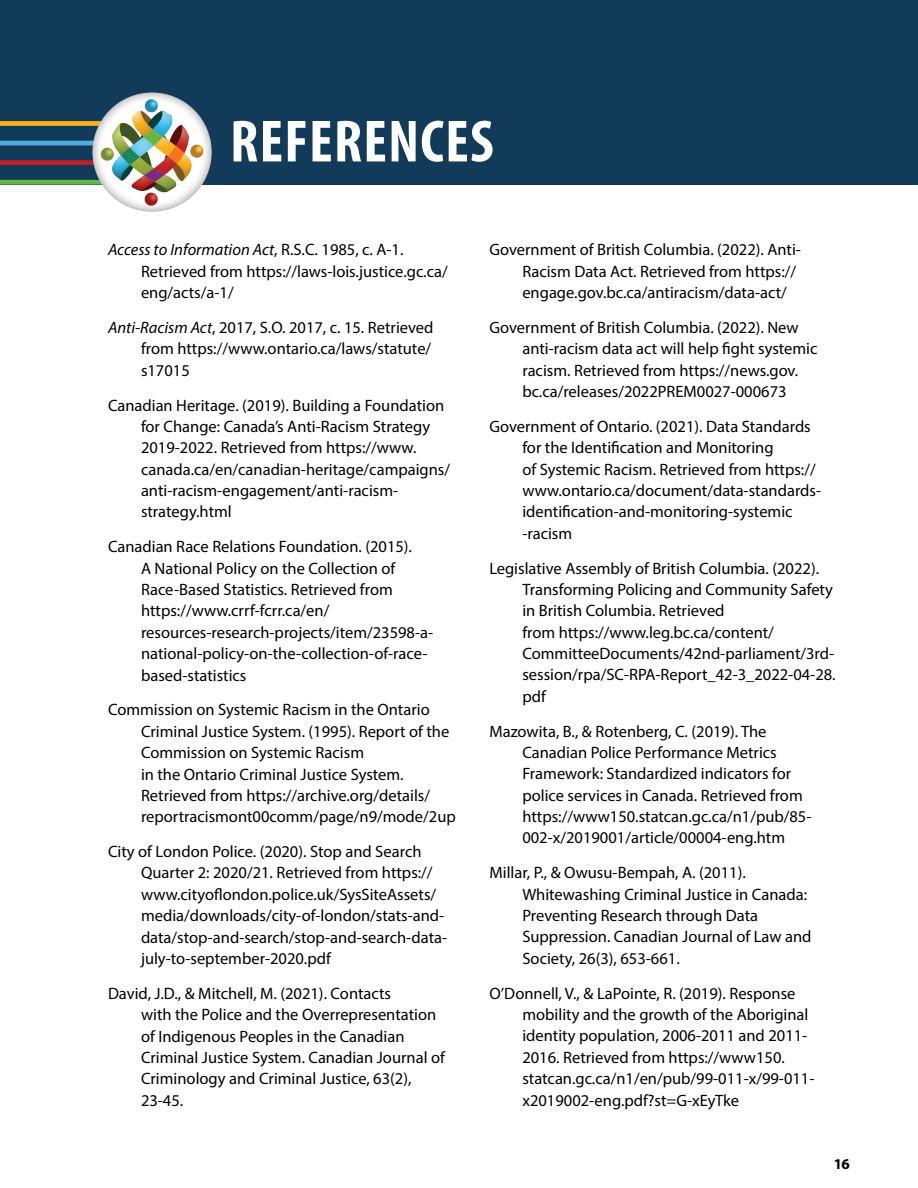
<style>
.page{position:relative;width:918px;height:1188px;background:#fff}
.page>*{position:absolute;margin:0;border:0;box-sizing:border-box;transform-origin:0 0}
.t1{font:700 condensed 60px "Myriad Pro";letter-spacing:.02em;color:#fff}
.t2{font:16.5px/21.3px "Myriad Pro";color:#000}
.t3{font:700 15px "Myriad Pro";color:#000}
.s1{font-style:italic}
</style>
<div class="page">
<div style="left:0;top:0;width:918px;height:184px;background:#123b59"></div>
<div style="left:0;top:160px;width:121px;height:5px;background:#be1e2d"></div>
<div style="left:0;top:180px;width:121px;height:5px;background:#66b645"></div>
<hr style="left:0;top:141px;width:121px;height:4px;background:#54ade1">
<div style="left:0;top:121px;width:121px;height:5px;background:#fcb11a"></div>
<svg style="left:92px;top:93px;width:120px;height:119px"></svg>
<img style="left:100px;top:99px;width:104px;height:108px">
<h1 class="t1" style="left:230px;top:104px;width:265px">REFERENCES</h1>
<p class="t2" style="left:141px;top:239px;width:308px;text-indent:-33px"><span class="s1">Access to Information Act</span>, R.S.C. 1985, c. A-1.<br>Retrieved from https://laws-lois.justice.gc.ca/ eng/acts/a-1/</p>
<p class="t2" style="left:141px;top:317px;width:294px;text-indent:-33px"><span class="s1">Anti-Racism Act</span>, 2017, S.O. 2017, c. 15. Retrieved from https://www.ontario.ca/laws/statute/ s17015</p>
<p class="t2" style="left:141px;top:394px;width:311px;text-indent:-33px">Canadian Heritage. (2019). Building a Foundation for Change: Canada’s Anti-Racism Strategy 2019-2022. Retrieved from https://www. canada.ca/en/canadian-heritage/campaigns/ anti-racism-engagement/anti-racism&shy;strategy.html</p>
<p class="t2" style="left:141px;top:536px;width:294px;text-indent:-33px">Canadian Race Relations Foundation. (2015).<br>A National Policy on the Collection of Race-Based Statistics. Retrieved from https://www.crrf-fcrr.ca/en/ resources-research-projects/item/23598-a&shy;national-policy-on-the-collection-of-race&shy;based-statistics</p>
<p class="t2" style="left:141px;top:699px;width:316px;text-indent:-33px">Commission on Systemic Racism in the Ontario Criminal Justice System. (1995). Report of the Commission on Systemic Racism<br>in the Ontario Criminal Justice System.<br>Retrieved from https://archive.org/details/ reportracismont00comm/page/n9/mode/2up</p>
<p class="t2" style="left:141px;top:841px;width:308px;text-indent:-33px">City of London Police. (2020). Stop and Search Quarter 2: 2020/21. Retrieved from https:// www.cityoflondon.police.uk/SysSiteAssets/ media/downloads/city-of-london/stats-and&shy;data/stop-and-search/stop-and-search-data&shy;july-to-september-2020.pdf</p>
<p class="t2" style="left:141px;top:982px;width:305px;text-indent:-33px">David, J.D., &amp; Mitchell, M. (2021). Contacts<br>with the Police and the Overrepresentation of Indigenous Peoples in the Canadian Criminal Justice System. Canadian Journal of Criminology and Criminal Justice, 63(2), 23-45.</p>
<p class="t2" style="left:522px;top:239px;width:280px;text-indent:-33px">Government of British Columbia. (2022). Anti-<br>Racism Data Act. Retrieved from https:// engage.gov.bc.ca/antiracism/data-act/</p>
<p class="t2" style="left:522px;top:316px;width:297px;text-indent:-33px">Government of British Columbia. (2022). New anti-racism data act will help fight systemic racism. Retrieved from https://news.gov. bc.ca/releases/2022PREM0027-000673</p>
<p class="t2" style="left:522px;top:415px;width:300px;text-indent:-33px">Government of Ontario. (2021). Data Standards for the Identification and Monitoring<br>of Systemic Racism. Retrieved from https:// www.ontario.ca/document/data-standards&shy;identification-and-monitoring-systemic -racism</p>
<p class="t2" style="left:522px;top:557px;width:315px;text-indent:-33px">Legislative Assembly of British Columbia. (2022).<br>Transforming Policing and Community Safety in British Columbia. Retrieved<br>from https://www.leg.bc.ca/content/ CommitteeDocuments/42nd-parliament/3rd&shy;session/rpa/SC-RPA-Report_42-3_2022-04-28. pdf</p>
<p class="t2" style="left:522px;top:720px;width:291px;text-indent:-33px">Mazowita, B., &amp; Rotenberg, C. (2019). The Canadian Police Performance Metrics Framework: Standardized indicators for police services in Canada. Retrieved from https://www150.statcan.gc.ca/n1/pub/85- 002-x/2019001/article/00004-eng.htm</p>
<p class="t2" style="left:522px;top:862px;width:291px;text-indent:-33px">Millar, P., &amp; Owusu-Bempah, A. (2011).<br>Whitewashing Criminal Justice in Canada:<br>Preventing Research through Data Suppression. Canadian Journal of Law and Society, 26(3), 653-661.</p>
<p class="t2" style="left:522px;top:982px;width:294px;text-indent:-33px">O’Donnell, V., &amp; LaPointe, R. (2019). Response mobility and the growth of the Aboriginal identity population, 2006-2011 and 2011- 2016. Retrieved from https://www150. statcan.gc.ca/n1/en/pub/99-011-x/99-011- x2019002-eng.pdf?st=G-xEyTke</p>
<p class="t3" style="left:834px;top:1154px;width:18px">16</p>
</div>
